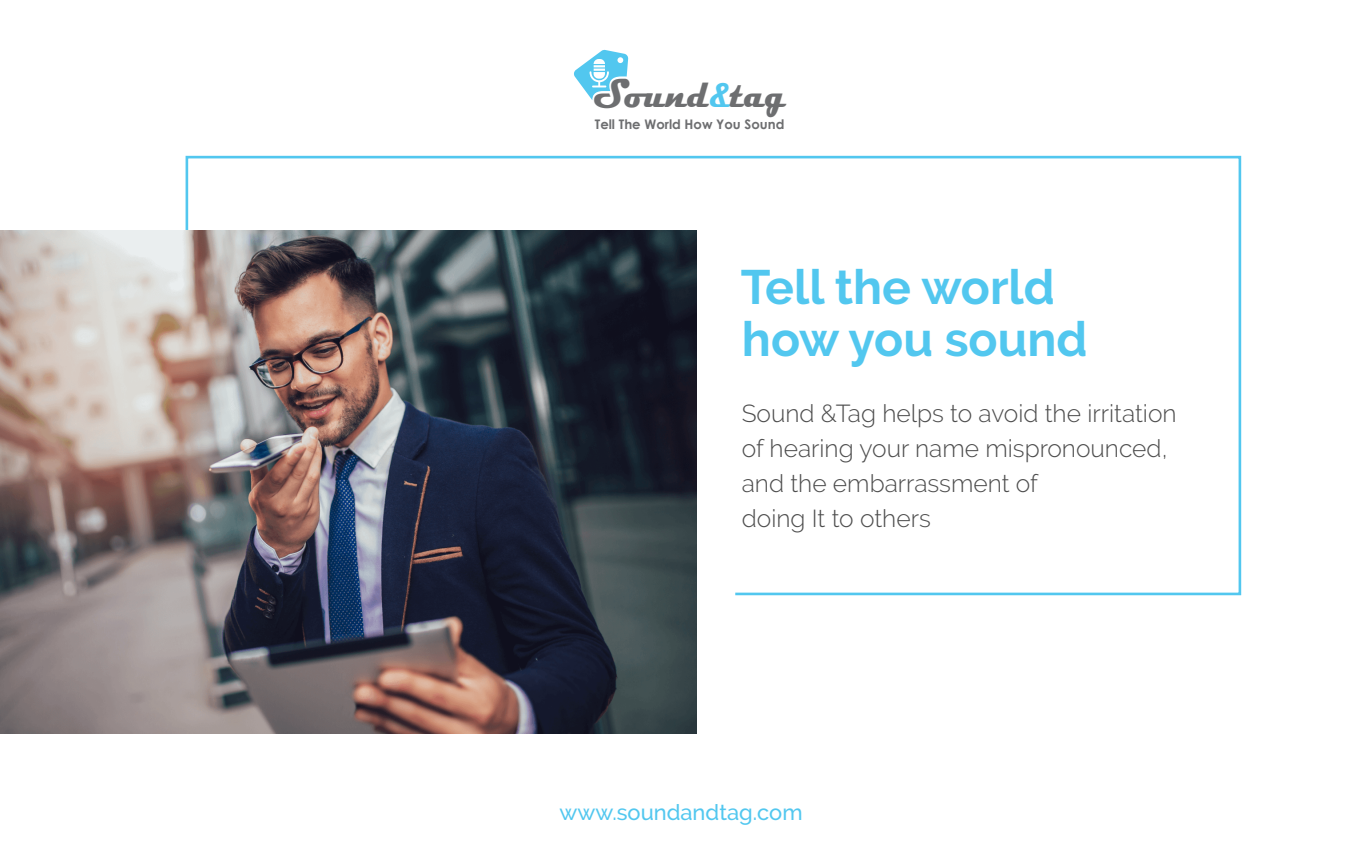
<style>
.page{position:relative;width:1362px;height:843px;background:#fff}
.page>*{position:absolute;margin:0;border:0;box-sizing:border-box;transform-origin:0 0}
.t1{font:700 48.12px/52.4px "Raleway";color:#52c7ef}
.t2{font:700 41.04px "Magneto";letter-spacing:-.005em;color:#6d6e70;scale:.81 1}
.t3{font:300 24.5px/35px "Raleway";color:#4d4d4d}
.t4{font:500 21.88px "Raleway";color:#52c7ef}
.t5{font:700 13.21px "Century Gothic";color:#6d6e70}
.s1{font-size:34.39px;color:#52c7ef}
</style>
<div class="page">
<svg style="left:185px;top:155px;width:1057px;height:441px"></svg>
<img style="left:0;top:230px;width:696px;height:503px">
<svg style="left:574px;top:50px;width:54px;height:50px"></svg>
<h2 class="t2" style="left:593px;top:69px;width:240px">Sound<span class="s1">&amp;</span>tag</h2>
<p class="t5" style="left:595px;top:114px;width:191px">Tell The World How You Sound</p>
<h1 class="t1" style="left:741px;top:261px;width:348px">Tell the world how you sound</h1>
<p class="t3" style="left:741px;top:395px;width:436px">Sound &amp;Tag helps to avoid the irritation of hearing your name mispronounced, and the embarrassment of<br>doing It to others</p>
<p class="t4" style="left:559px;top:799px;width:245px">www.soundandtag.com</p>
</div>
